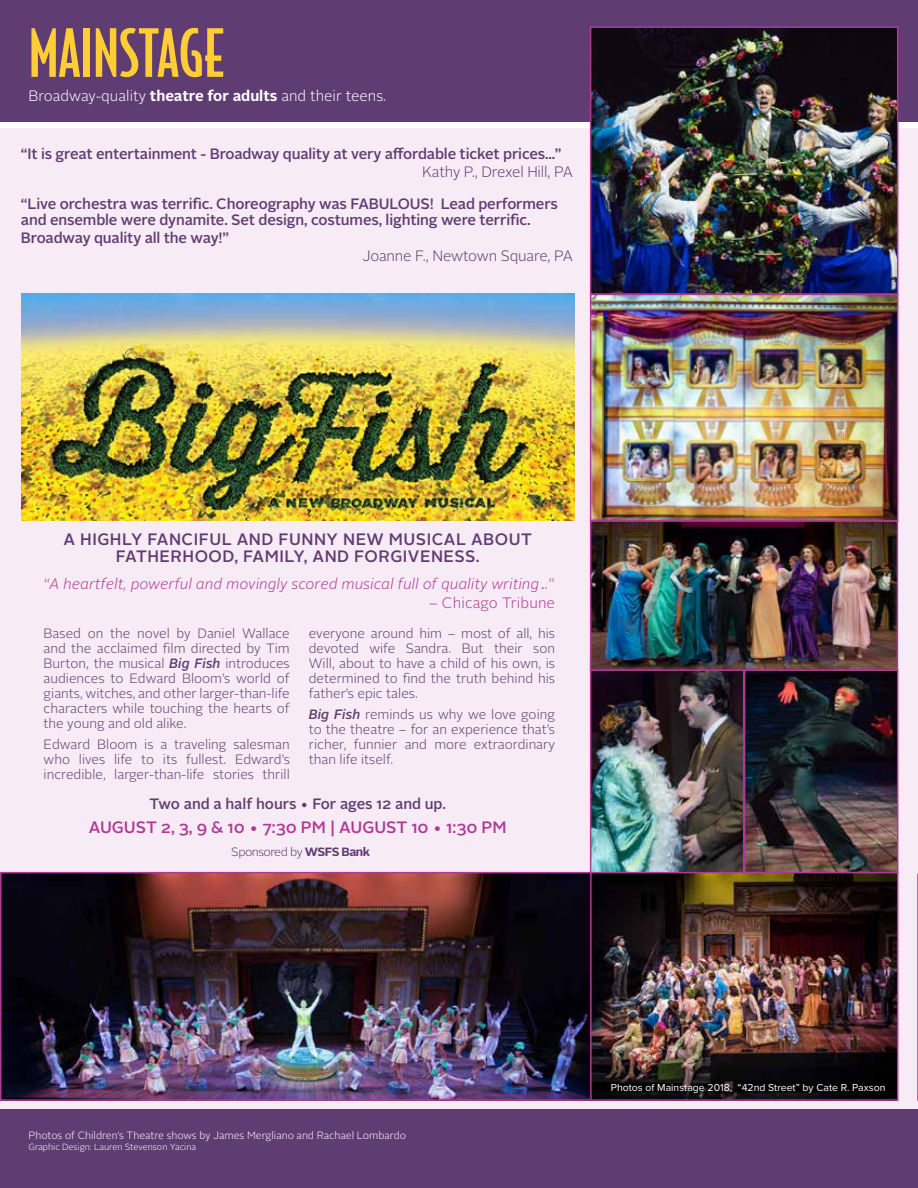
<style>
.page{position:relative;width:918px;height:1188px;background:#fff}
.page>*{position:absolute;margin:0;border:0;box-sizing:border-box;transform-origin:0 0}
.t1{font:500 63px "Bodega Sans";letter-spacing:-.005em;color:#ffce34}
.t2{font:500 16.5px/16.5px "Alright Sans";letter-spacing:.03em;color:#5f3c72;text-align:center}
.t3{font:500 16.5px "Alright Sans";color:#af3997}
.t4{font:500 15px/16.5px "Alright Sans";letter-spacing:-.01em;color:#5f3c72}
.t5{font:italic 300 15px "Alright Sans";letter-spacing:.01em;color:#af3997}
.t6{font:300 15px "Alright Sans";letter-spacing:-.01em;color:#5f3c72}
.t7{font:300 15px "Alright Sans";color:#fff}
.t8{font:300 15px "Alright Sans";letter-spacing:.01em;color:#af3997}
.t9{font:300 13.5px/15px "Alright Sans";color:#5f3c72;text-align:justify}
.t10{font:300 12px "Alright Sans";letter-spacing:-.04em;color:#5f3c72}
.t11{font:300 10.5px "Alright Sans";color:#fff}
.t12{font:10.5px "Proxima Nova";color:#fff}
.t13{font:300 9px "Alright Sans";color:#fff}
.s1{font-weight:700}
.s2{font-weight:500;font-style:italic}
</style>
<div class="page">
<div style="left:0;top:0;width:918px;height:121px;background:#5f3c72"></div>
<div style="left:0;top:1109px;width:918px;height:79px;background:#5f3c72"></div>
<div style="left:0;top:129px;width:918px;height:980px;background:#f7ebf5"></div>
<img style="left:3px;top:875px;width:892px;height:223px">
<div style="left:0;top:872px;width:592px;height:229px;border:2px solid #af3997"></div>
<img style="left:21px;top:294px;width:554px;height:226px">
<img style="left:593px;top:29px;width:302px;height:639px">
<div style="left:590px;top:26px;width:308px;height:269px;border:2px solid #af3997"></div>
<img style="left:593px;top:671px;width:148px;height:201px">
<div style="left:590px;top:659px;width:154px;height:216px;border:2px solid #af3997"></div>
<img style="left:747px;top:672px;width:148px;height:198px">
<div style="left:744px;top:669px;width:154px;height:204px;border:2px solid #af3997"></div>
<div style="left:590px;top:294px;width:308px;height:228px;border:2px solid #af3997"></div>
<svg style="left:917px;top:873px;width:1px;height:228px"></svg>
<div style="left:590px;top:872px;width:308px;height:229px;border:2px solid #af3997"></div>
<div style="left:590px;top:520px;width:308px;height:151px;border:2px solid #af3997"></div>
<h1 class="t1" style="left:28px;top:15px;width:197px">MAINSTAGE</h1>
<p class="t7" style="left:28px;top:85px;width:359px">Broadway-quality <span class="s1">theatre for adults</span> and their teens.</p>
<p class="t4" style="left:21px;top:146px;width:542px">“It is great entertainment - Broadway quality at very affordable ticket prices...”</p>
<p class="t6" style="left:422px;top:162px;width:152px">Kathy P., Drexel Hill, PA</p>
<p class="t4" style="left:21px;top:196px;width:538px">“Live orchestra was terrific. Choreography was FABULOUS! Lead performers and ensemble were dynamite. Set design, costumes, lighting were terrific.</p>
<p class="t4" style="left:21px;top:230px;width:210px">Broadway quality all the way!”</p>
<p class="t6" style="left:362px;top:246px;width:212px">Joanne F., Newtown Square, PA</p>
<p class="t2" style="left:63px;top:531px;width:470px">A HIGHLY FANCIFUL AND FUNNY NEW MUSICAL ABOUT<br>FATHERHOOD, FAMILY, AND FORGIVENESS.</p>
<p class="t5" style="left:44px;top:573px;width:512px">“A heartfelt, powerful and movingly scored musical full of quality writing…”</p>
<p class="t8" style="left:429px;top:593px;width:127px">– Chicago Tribune</p>
<p class="t9" style="left:44px;top:626px;width:248px">Based on the novel by Daniel Wallace and the acclaimed film directed by Tim Burton, the musical <span class="s2">Big Fish</span> introduces audiences to Edward Bloom’s world of giants, witches, and other larger-than-life characters while touching the hearts of the young and old alike.</p>
<p class="t9" style="left:44px;top:737px;width:248px">Edward Bloom is a traveling salesman who lives life to its fullest. Edward’s incredible, larger-than-life stories thrill</p>
<p class="t9" style="left:309px;top:626px;width:248px">everyone around him – most of all, his devoted wife Sandra. But their son Will, about to have a child of his own, is determined to find the truth behind his father’s epic tales.</p>
<p class="t9" style="left:309px;top:707px;width:248px"><span class="s2">Big Fish</span> reminds us why we love going to the theatre – for an experience that’s richer, funnier and more extraordinary than life itself.</p>
<p class="t4" style="left:149px;top:796px;width:298px">Two and a half hours • For ages 12 and up.</p>
<p class="t3" style="left:89px;top:816px;width:419px">AUGUST 2, 3, 9 &amp; 10 • 7:30 PM | AUGUST 10 • 1:30 PM</p>
<p class="t10" style="left:231px;top:843px;width:140px">Sponsored by <span class="s1">WSFS Bank</span></p>
<p class="t11" style="left:28px;top:1129px;width:379px">Photos of Children’s Theatre shows by James Mergliano and Rachael Lombardo</p>
<p class="t13" style="left:28px;top:1141px;width:169px">Graphic Design: Lauren Stevenson Yacina</p>
<p class="t12" style="left:611px;top:1082px;width:276px">Photos of Mainstage 2018, “42nd Street” by Cate R. Paxson</p>
</div>
